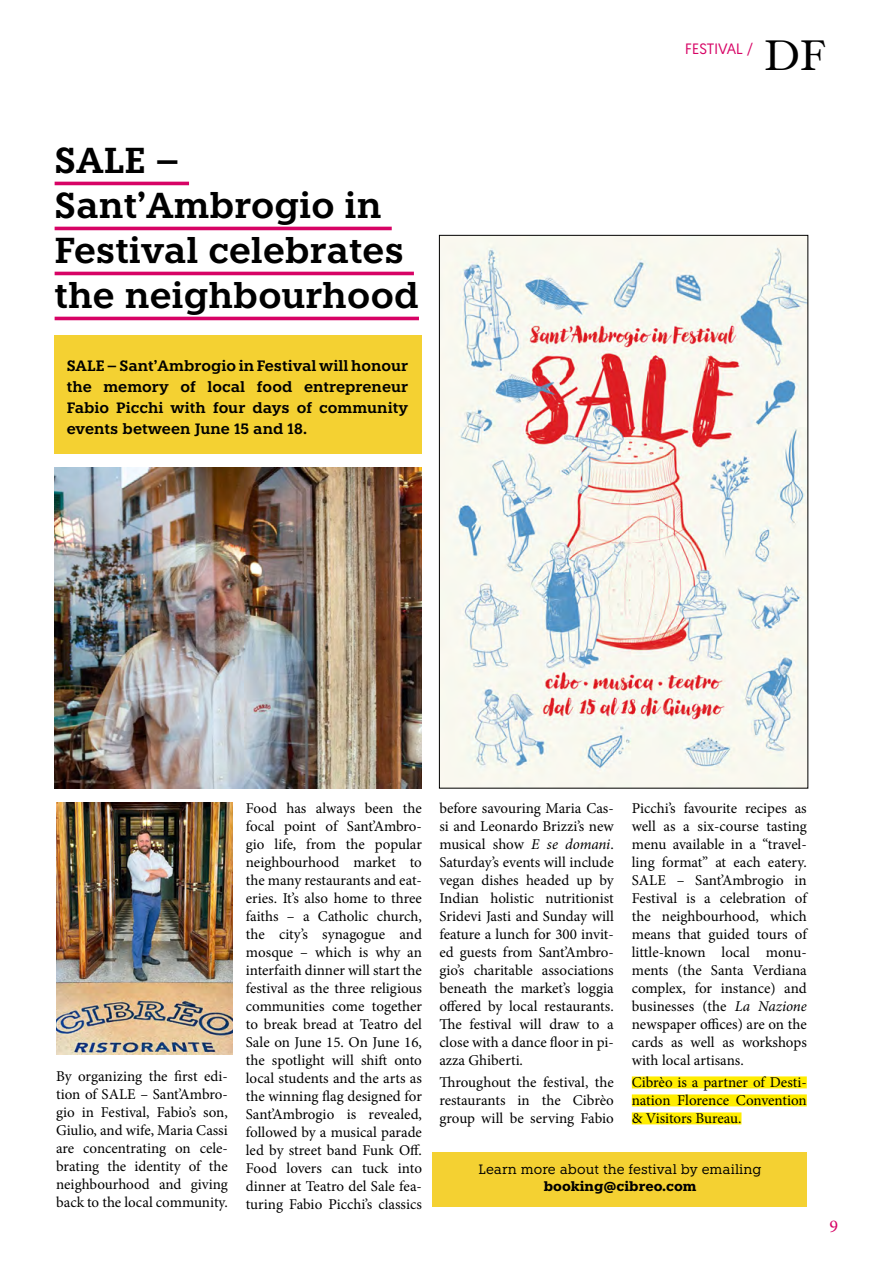
<style>
.page{position:relative;width:893px;height:1263px;background:#fff}
.page>*{position:absolute;margin:0;border:0;box-sizing:border-box;transform-origin:0 0}
.t1{font:43.05px "Hoefler Text";color:#000}
.t2{font:600 36px/45px "Knile";color:#000}
.t3{font:18px "Minion Pro";color:#d70365}
.t4{font:15px/18px "Minion Pro";color:#000;text-align:justify}
.t5{font:600 15px/21px "Knile";color:#000;text-align:justify}
.t6{font:15px "Geomanist";color:#d70365}
.t7{font:13.5px "Knile";color:#000}
.t8{font:700 13.5px "Knile";color:#000}
.s1{font-style:italic}
</style>
<div class="page">
<div style="left:54px;top:336px;width:368px;height:118px;background:#f4d132"></div>
<hr style="left:55px;top:182px;width:134px;height:3px;background:#d70365">
<hr style="left:55px;top:227px;width:337px;height:3px;background:#d70365">
<hr style="left:55px;top:272px;width:359px;height:3px;background:#d70365">
<hr style="left:55px;top:317px;width:364px;height:3px;background:#d70365">
<div style="left:632px;top:1076px;width:175px;height:12px;background:#ffed00"></div>
<div style="left:632px;top:1094px;width:175px;height:12px;background:#ffed00"></div>
<div style="left:632px;top:1112px;width:109px;height:12px;background:#ffed00"></div>
<div style="left:432px;top:1152px;width:375px;height:55px;background:#f4d132"></div>
<img style="left:441px;top:237px;width:365px;height:549px">
<img style="left:54px;top:468px;width:368px;height:320px">
<img style="left:56px;top:803px;width:176px;height:251px">
<h2 class="t2" style="left:55px;top:138px;width:366px">SALE –<br>Sant’Ambrogio in<br>Festival celebrates the neighbourhood</h2>
<p class="t5" style="left:67px;top:355px;width:343px">SALE – Sant’Ambrogio in Festival will honour the memory of local food entrepreneur Fabio Picchi with four days of community events between June 15 and 18.</p>
<p class="t6" style="left:685px;top:39px;width:69px">FESTIVAL /</p>
<h1 class="t1" style="left:765px;top:30px;width:63px">DF</h1>
<p class="t4" style="left:56px;top:1067px;width:173px">By organizing the first edi&shy;tion of SALE – Sant’Ambro&shy;gio in Festival, Fabio’s son, Giulio, and wife, Maria Cassi are concentrating on cele&shy;brating the identity of the neighbourhood and giving back to the local community.</p>
<p class="t4" style="left:632px;top:799px;width:176px">Picchi’s favourite recipes as well as a six-course tasting menu available in a “travel&shy;ling format” at each eatery.<br>SALE – Sant’Ambrogio in Festival is a celebration of the neighbourhood, which means that guided tours of little-known local monu&shy;ments (the Santa Verdiana complex, for instance) and businesses (the <span class="s1">La Nazione </span>newspaper offices) are on the cards as well as workshops with local artisans.</p>
<p class="t4" style="left:632px;top:1073px;width:176px">Cibrèo is a partner of Desti&shy;nation Florence Convention &amp; Visitors Bureau.</p>
<p class="t4" style="left:246px;top:799px;width:178px">Food has always been the focal point of Sant’Ambro&shy;gio life, from the popular neighbourhood market to the many restaurants and eat&shy;eries. It’s also home to three faiths – a Catholic church, the city’s synagogue and mosque – which is why an interfaith dinner will start the festival as the three religious communities come together to break bread at Teatro del Sale on June 15. On June 16, the spotlight will shift onto local students and the arts as the winning flag designed for Sant’Ambrogio is revealed, followed by a musical parade led by street band Funk Off.<br>Food lovers can tuck into dinner at Teatro del Sale fea&shy;turing Fabio Picchi’s classics</p>
<p class="t4" style="left:439px;top:799px;width:176px">before savouring Maria Cas&shy;si and Leonardo Brizzi’s new musical show <span class="s1">E se domani</span>.<br>Saturday’s events will include vegan dishes headed up by Indian holistic nutritionist Sridevi Jasti and Sunday will feature a lunch for 300 invit&shy;ed guests from Sant’Ambro&shy;gio’s charitable associations beneath the market’s loggia offered by local restaurants.<br>The festival will draw to a close with a dance floor in pi&shy;azza Ghiberti.</p>
<p class="t4" style="left:439px;top:1073px;width:176px">Throughout the festival, the restaurants in the Cibrèo group will be serving Fabio</p>
<p class="t7" style="left:479px;top:1161px;width:284px">Learn more about the festival by emailing</p>
<p class="t8" style="left:544px;top:1177px;width:154px">booking@cibreo.com</p>
<p class="t3" style="left:829px;top:1215px;width:10px">9</p>
</div>
